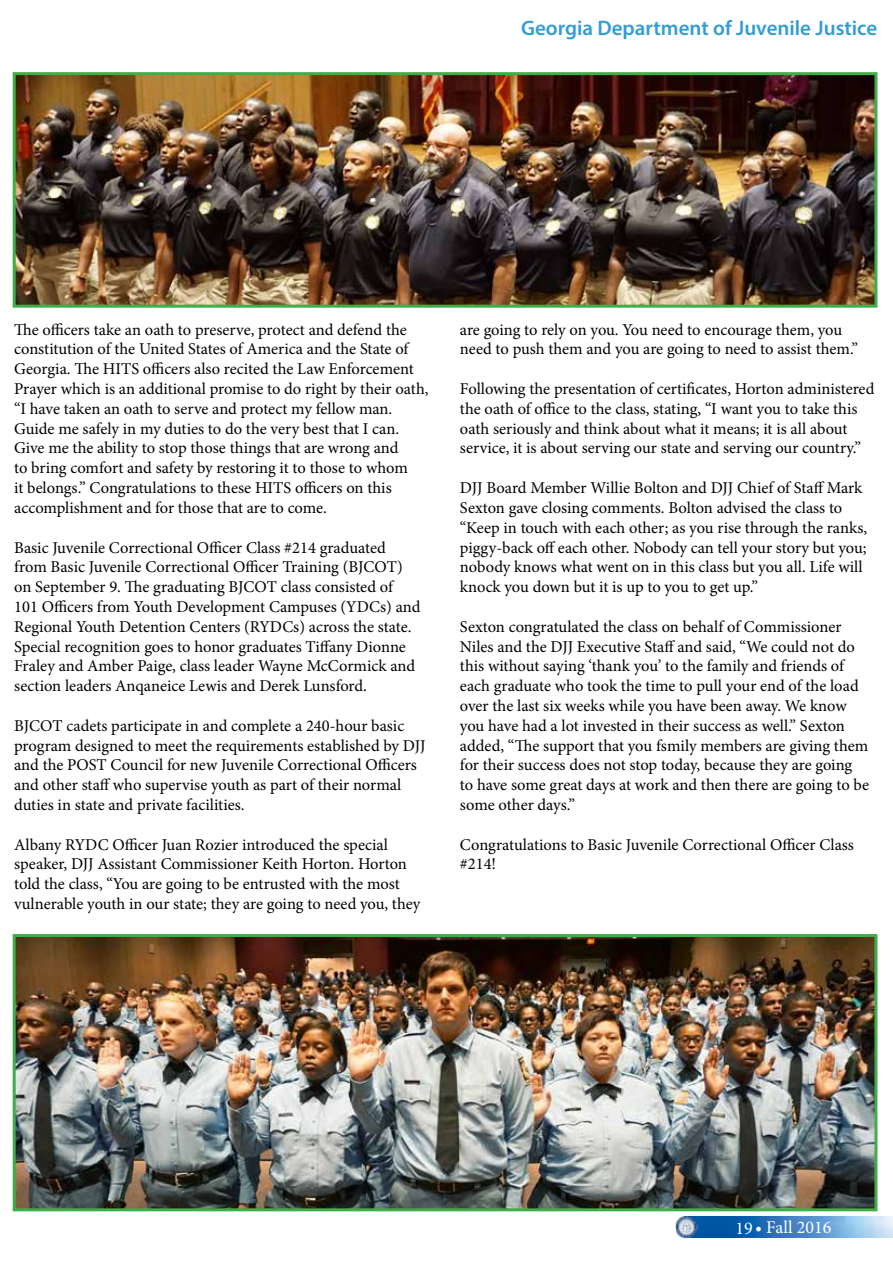
<style>
.page{position:relative;width:893px;height:1263px;background:#fff}
.page>*{position:absolute;margin:0;border:0;box-sizing:border-box;transform-origin:0 0}
.t1{font:600 21px "Myriad Pro";color:#329dd3}
.t2{font:18px "Minion Pro";color:#fff}
.t3{font:16.5px/19.8px "Minion Pro";letter-spacing:-.005em;color:#000}
</style>
<div class="page">
<img style="left:697px;top:1217px;width:196px;height:20px">
<img style="left:675px;top:1217px;width:22px;height:21px">
<img style="left:17px;top:938px;width:856px;height:269px">
<div style="left:13px;top:934px;width:864px;height:277px;border:3px solid #41ad49"></div>
<img style="left:17px;top:76px;width:856px;height:228px">
<div style="left:13px;top:72px;width:864px;height:236px;border:3px solid #41ad49"></div>
<p class="t1" style="left:521px;top:14px;width:358px">Georgia Department of Juvenile Justice</p>
<p class="t3" style="left:14px;top:320px;width:416px">The officers take an oath to preserve, protect and defend the constitution of the United States of America and the State of Georgia. The HITS officers also recited the Law Enforcement Prayer which is an additional promise to do right by their oath, “I have taken an oath to serve and protect my fellow man.<br>Guide me safely in my duties to do the very best that I can.<br>Give me the ability to stop those things that are wrong and<br>to bring comfort and safety by restoring it to those to whom<br>it belongs.” Congratulations to these HITS officers on this accomplishment and for those that are to come.</p>
<p class="t3" style="left:14px;top:537px;width:408px">Basic Juvenile Correctional Officer Class #214 graduated from Basic Juvenile Correctional Officer Training (BJCOT) on September 9. The graduating BJCOT class consisted of 101 Officers from Youth Development Campuses (YDCs) and Regional Youth Detention Centers (RYDCs) across the state.<br>Special recognition goes to honor graduates Tiffany Dionne Fraley and Amber Paige, class leader Wayne McCormick and section leaders Anqaneice Lewis and Derek Lunsford.</p>
<p class="t3" style="left:14px;top:716px;width:413px">BJCOT cadets participate in and complete a 240-hour basic program designed to meet the requirements established by DJJ and the POST Council for new Juvenile Correctional Officers and other staff who supervise youth as part of their normal duties in state and private facilities.</p>
<p class="t3" style="left:14px;top:834px;width:408px">Albany RYDC Officer Juan Rozier introduced the special speaker, DJJ Assistant Commissioner Keith Horton. Horton told the class, “You are going to be entrusted with the most vulnerable youth in our state; they are going to need you, they</p>
<p class="t3" style="left:460px;top:320px;width:400px">are going to rely on you. You need to encourage them, you need to push them and you are going to need to assist them.”</p>
<p class="t3" style="left:460px;top:379px;width:416px">Following the presentation of certificates, Horton administered the oath of office to the class, stating, “I want you to take this oath seriously and think about what it means; it is all about service, it is about serving our state and serving our country.”</p>
<p class="t3" style="left:460px;top:478px;width:409px">DJJ Board Member Willie Bolton and DJJ Chief of Staff Mark Sexton gave closing comments. Bolton advised the class to “Keep in touch with each other; as you rise through the ranks, piggy-back off each other. Nobody can tell your story but you; nobody knows what went on in this class but you all. Life will knock you down but it is up to you to get up.”</p>
<p class="t3" style="left:460px;top:617px;width:411px">Sexton congratulated the class on behalf of Commissioner Niles and the DJJ Executive Staff and said, “We could not do this without saying ‘thank you’ to the family and friends of each graduate who took the time to pull your end of the load over the last six weeks while you have been away. We know you have had a lot invested in their success as well.” Sexton added, “The support that you fsmily members are giving them for their success does not stop today, because they are going to have some great days at work and then there are going to be some other days.”</p>
<p class="t3" style="left:460px;top:834px;width:395px">Congratulations to Basic Juvenile Correctional Officer Class #214!</p>
<p class="t2" style="left:735px;top:1216px;width:97px">19 • Fall 2016</p>
</div>
